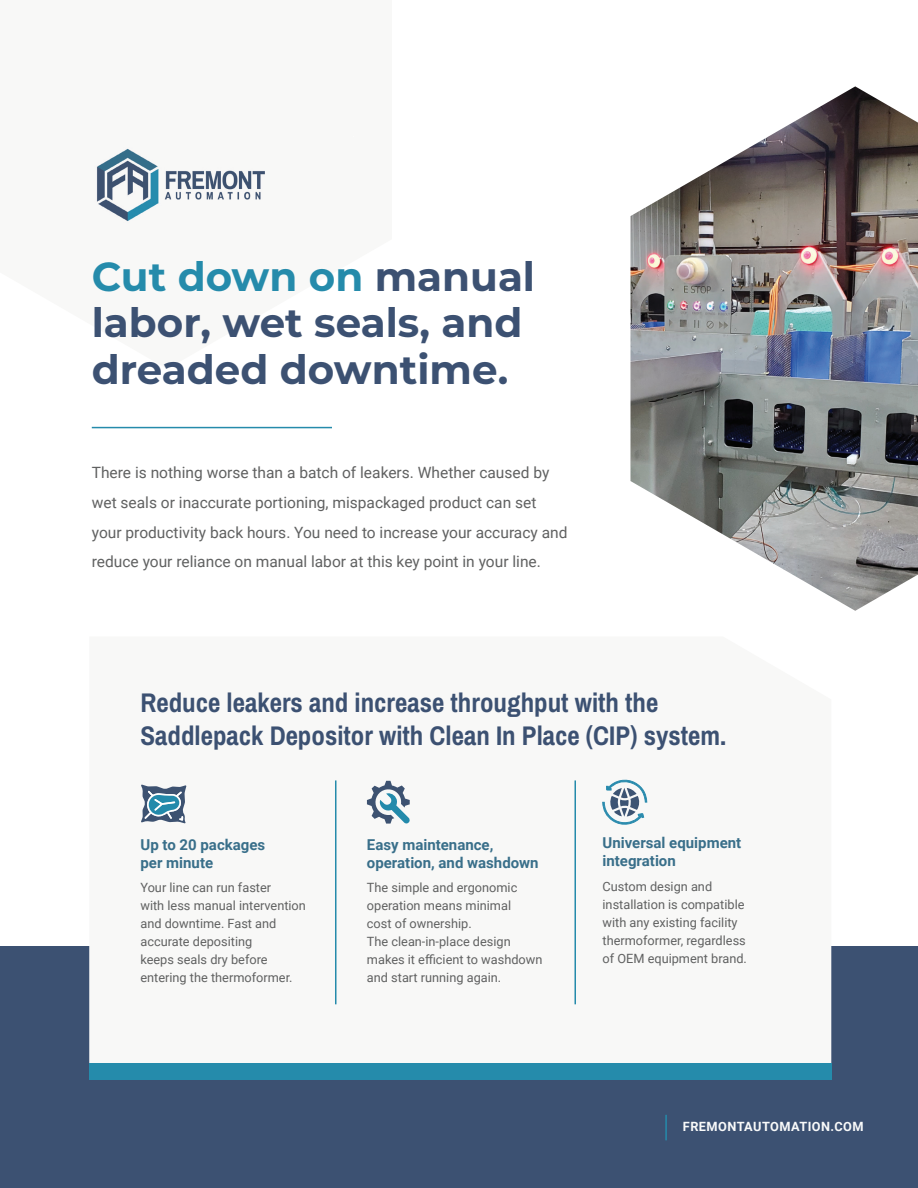
<style>
.page{position:relative;width:918px;height:1188px;background:#fff}
.page>*{position:absolute;margin:0;border:0;box-sizing:border-box;transform-origin:0 0}
.t1{font:700 40.5px/46.5px "Montserrat";color:#3c5172}
.t2{font:700 27px/33px "Archivo Narrow";color:#3c5172}
.t3{font:15.6px/29.7px "Roboto";color:#606161}
.t4{font:700 15px/18px "Roboto";color:#396f8a}
.t5{font:12.75px/18px "Roboto";color:#606161}
.t6{font:700 12.75px "Roboto";letter-spacing:.035em;color:#f9fafa}
.s1{color:#258bab}
</style>
<div class="page">
<img style="left:631px;top:86px;width:287px;height:525px">
<div style="left:0;top:946px;width:918px;height:242px;background:#3c5172"></div>
<img style="left:96px;top:148px;width:169px;height:74px">
<hr style="left:665px;top:1115px;width:2px;height:25px;background:#258bab">
<svg style="left:89px;top:780px;width:742px;height:283px"></svg>
<hr style="left:335px;top:780px;width:1px;height:224px;background:#258bab">
<svg style="left:367px;top:781px;width:43px;height:43px"></svg>
<svg style="left:141px;top:785px;width:45px;height:38px"></svg>
<hr style="left:574px;top:780px;width:2px;height:224px;background:#258bab">
<div style="left:89px;top:1063px;width:742px;height:16px;background:#258bab"></div>
<hr style="left:92px;top:427px;width:240px;height:1px;background:#258bab">
<svg style="left:602px;top:779px;width:45px;height:46px"></svg>
<h1 class="t1" style="left:92px;top:251px;width:445px"><span class="s1">Cut down on</span> manual labor, wet seals, and dreaded downtime.</h1>
<p class="t3" style="left:92px;top:457px;width:477px">There is nothing worse than a batch of leakers. Whether caused by wet seals or inaccurate portioning, mispackaged product can set your productivity back hours. You need to increase your accuracy and reduce your reliance on manual labor at this key point in your line.</p>
<h2 class="t2" style="left:140px;top:685px;width:587px">Reduce leakers and increase throughput with the<br>Saddlepack Depositor with Clean In Place (CIP) system.</h2>
<p class="t4" style="left:140px;top:835px;width:126px">Up to 20 packages per minute</p>
<p class="t5" style="left:140px;top:878px;width:167px">Your line can run faster<br>with less manual intervention and downtime. Fast and accurate depositing<br>keeps seals dry before entering the thermoformer.</p>
<p class="t4" style="left:367px;top:835px;width:173px">Easy maintenance, operation, and washdown</p>
<p class="t5" style="left:367px;top:878px;width:177px">The simple and ergonomic operation means minimal<br>cost of ownership.<br>The clean-in-place design makes it efficient to washdown and start running again.</p>
<p class="t4" style="left:603px;top:834px;width:140px">Universal equipment integration</p>
<p class="t5" style="left:603px;top:877px;width:146px">Custom design and installation is compatible with any existing facility thermoformer, regardless of OEM equipment brand.</p>
<p class="t6" style="left:683px;top:1117px;width:182px">FREMONTAUTOMATION.COM</p>
</div>
